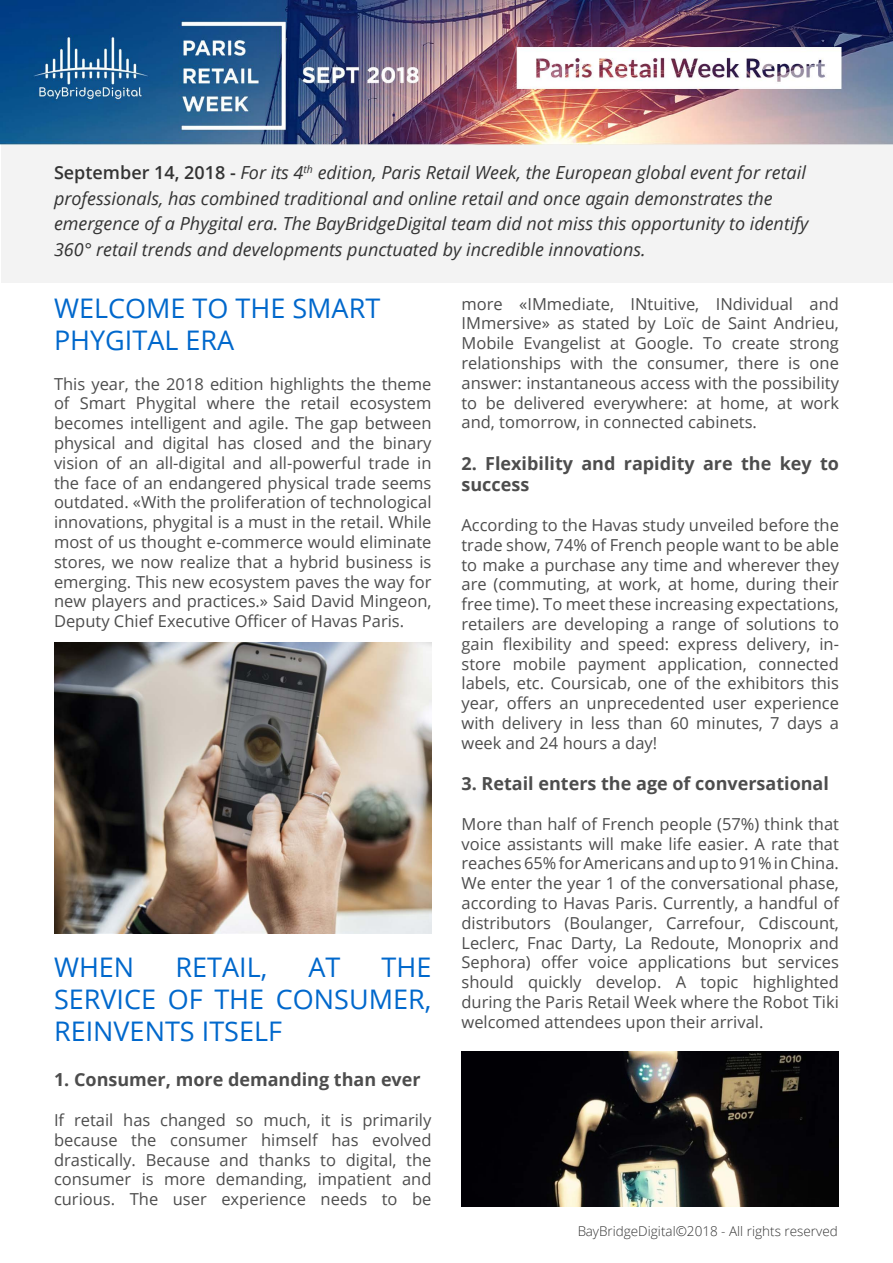
<style>
.page{position:relative;width:893px;height:1263px;background:#fff}
.page>*{position:absolute;margin:0;border:0;box-sizing:border-box;transform-origin:0 0}
.t1{font:27px/32.4px "Open Sans";color:#0068cc}
.t2{font:italic 18px/25.5px "Open Sans";color:#333}
.t3{font:700 18px/21.6px "Open Sans";color:#4d4d4d}
.t4{font:16.5px/19.8px "Open Sans";color:#4d4d4d;text-align:justify}
.t5{font:300 13.5px "Open Sans";color:#000}
.s1{font-weight:600;font-style:normal}
</style>
<div class="page">
<img style="left:0;top:1px;width:893px;height:218px">
<div style="left:1px;top:144px;width:891px;height:139px;background:#f3f3f3"></div>
<img style="left:54px;top:643px;width:377px;height:290px">
<img style="left:461px;top:1051px;width:378px;height:156px">
<p class="t2" style="left:54px;top:160px;width:756px"><span class="s1">September 14, 2018 -</span> For its 4<sup>th</sup> edition, Paris Retail Week, the European global event for retail professionals, has combined traditional and online retail and once again demonstrates the emergence of a Phygital era. The BayBridgeDigital team did not miss this opportunity to identify 360° retail trends and developments punctuated by incredible innovations.</p>
<h1 class="t1" style="left:54px;top:291px;width:328px">WELCOME TO THE SMART<br>PHYGITAL ERA</h1>
<p class="t4" style="left:54px;top:373px;width:379px">This year, the 2018 edition highlights the theme of Smart Phygital where the retail ecosystem becomes intelligent and agile. The gap between physical and digital has closed and the binary vision of an all-digital and all-powerful trade in the face of an endangered physical trade seems outdated. «With the proliferation of technological innovations, phygital is a must in the retail. While most of us thought e-commerce would eliminate stores, we now realize that a hybrid business is emerging. This new ecosystem paves the way for new players and practices.» Said David Mingeon, Deputy Chief Executive Officer of Havas Paris.</p>
<h1 class="t1" style="left:54px;top:950px;width:82px">WHEN</h1>
<h1 class="t1" style="left:175px;top:950px;width:93px">RETAIL,</h1>
<h1 class="t1" style="left:308px;top:950px;width:34px">AT</h1>
<h1 class="t1" style="left:54px;top:950px;width:379px;text-align:justify;text-indent:328px">THE SERVICE OF THE CONSUMER, REINVENTS ITSELF</h1>
<p class="t3" style="left:54px;top:1068px;width:368px">1. Consumer, more demanding than ever</p>
<p class="t4" style="left:54px;top:1109px;width:379px">If retail has changed so much, it is primarily because the consumer himself has evolved drastically. Because and thanks to digital, the consumer is more demanding, impatient and curious. The user experience needs to be</p>
<p class="t4" style="left:461px;top:293px;width:379px">more «IMmediate, INtuitive, INdividual and IMmersive» as stated by Loïc de Saint Andrieu, Mobile Evangelist at Google. To create strong relationships with the consumer, there is one answer: instantaneous access with the possibility to be delivered everywhere: at home, at work and, tomorrow, in connected cabinets.</p>
<p class="t3" style="left:461px;top:452px;width:379px">2. Flexibility and rapidity are the key to success</p>
<p class="t4" style="left:461px;top:515px;width:379px">According to the Havas study unveiled before the trade show, 74% of French people want to be able to make a purchase any time and wherever they are (commuting, at work, at home, during their free time). To meet these increasing expectations, retailers are developing a range of solutions to gain flexibility and speed: express delivery, in&shy;store mobile payment application, connected labels, etc. Coursicab, one of the exhibitors this year, offers an unprecedented user experience with delivery in less than 60 minutes, 7 days a week and 24 hours a day!</p>
<p class="t3" style="left:461px;top:772px;width:369px">3. Retail enters the age of conversational</p>
<p class="t4" style="left:461px;top:813px;width:379px">More than half of French people (57%) think that voice assistants will make life easier. A rate that reaches 65% for Americans and up to 91% in China.<br>We enter the year 1 of the conversational phase, according to Havas Paris. Currently, a handful of distributors (Boulanger, Carrefour, Cdiscount, Leclerc, Fnac Darty, La Redoute, Monoprix and Sephora) offer voice applications but services should quickly develop. A topic highlighted during the Paris Retail Week where the Robot Tiki welcomed attendees upon their arrival.</p>
<p class="t5" style="left:577px;top:1222px;width:262px">BayBridgeDigital©2018 - All rights reserved</p>
</div>
